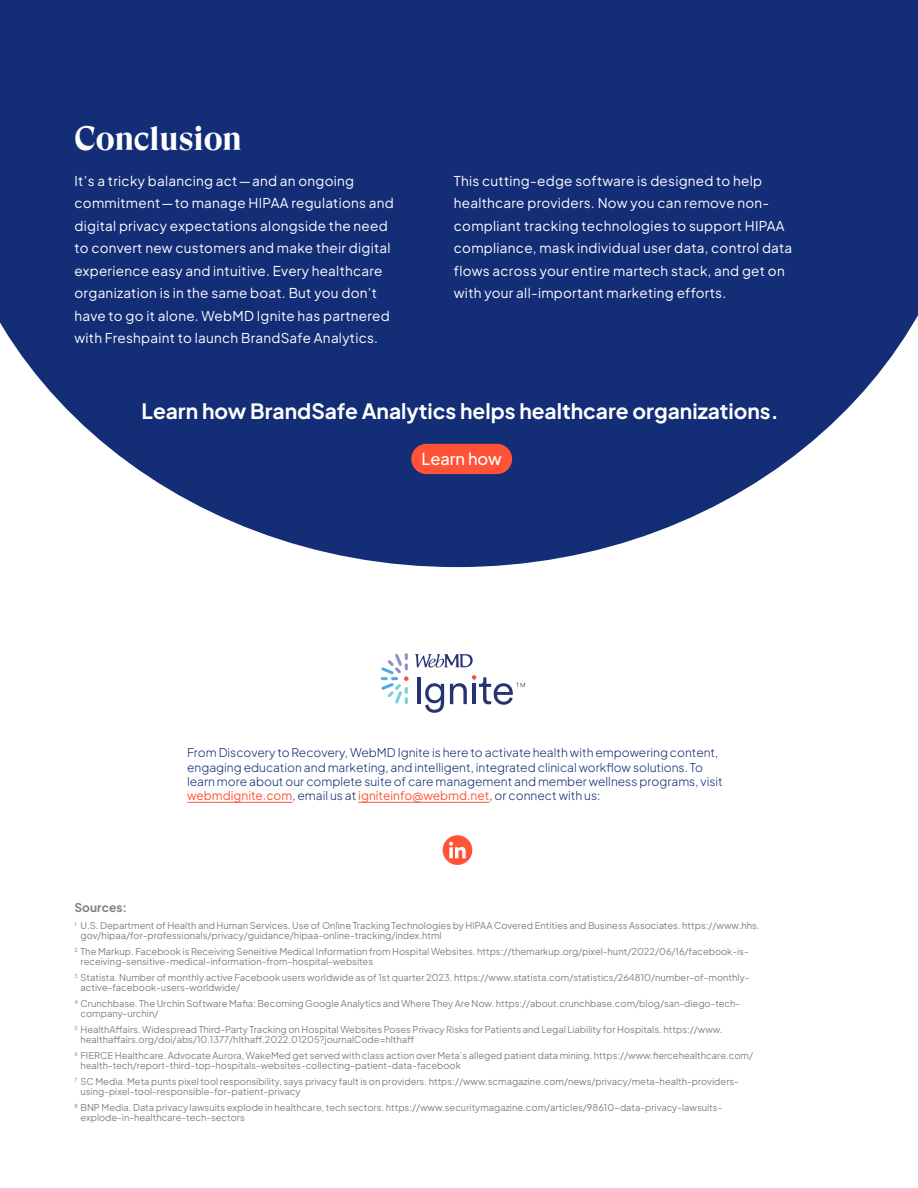
<style>
.page{position:relative;width:918px;height:1188px;background:#fff}
.page>*{position:absolute;margin:0;border:0;box-sizing:border-box;transform-origin:0 0}
.t1{font:700 33px "GT Super Display";color:#fff}
.t2{font:700 21px "Plus Jakarta Sans";color:#fff}
.Body_no_indent_SW{font:500 16.5px "Plus Jakarta Sans";color:#fff}
.Body_no_indent_SW-2{font:13.5px/22.5px "Plus Jakarta Sans";letter-spacing:.02em;color:#fff}
.Footer_text{font:12px/14.4px "Plus Jakarta Sans";color:#132d77}
.references{font:700 12px "Plus Jakarta Sans";color:#808080}
.references-2{font:9.3px/9.8px "Plus Jakarta Sans";color:#808080}
.s1{color:#ff5236}
</style>
<div class="page">
<div style="left:0;top:0;width:918px;height:175px;background:#132d77"></div>
<svg style="left:0;top:175px;width:918px;height:392px;fill:#132d77"></svg>
<hr style="left:187px;top:802px;width:105px;height:1px;background:#ff5236">
<hr style="left:358px;top:802px;width:131px;height:1px;background:#ff5236">
<svg style="left:443px;top:835px;width:29px;height:30px"></svg>
<svg style="left:425px;top:683px;width:19px;height:30px"></svg>
<hr style="left:417px;top:678px;width:3px;height:26px;background:#273474">
<svg style="left:415px;top:654px;width:58px;height:14px"></svg>
<svg style="left:381px;top:653px;width:28px;height:51px"></svg>
<svg style="left:450px;top:675px;width:75px;height:30px"></svg>
<div style="left:411px;top:444px;width:101px;height:30px;background:#ff5236;border-radius:15px"></div>
<h1 class="t1" style="left:75px;top:121px;width:169px">Conclusion</h1>
<p class="Body_no_indent_SW-2" style="left:75px;top:168px;width:321px">It’s a tricky balancing act—and an ongoing commitment— to manage HIPAA regulations and digital privacy expectations alongside the need to convert new customers and make their digital experience easy and intuitive. Every healthcare organization is in the same boat. But you don’t have to go it alone. WebMD Ignite has partnered with Freshpaint to launch BrandSafe Analytics.</p>
<p class="Body_no_indent_SW-2" style="left:454px;top:168px;width:340px">This cutting-edge software is designed to help healthcare providers. Now you can remove non&shy;compliant tracking technologies to support HIPAA compliance, mask individual user data, control data flows across your entire martech stack, and get on with your all-important marketing efforts.</p>
<p class="t2" style="left:142px;top:394px;width:639px">Learn how BrandSafe Analytics helps healthcare organizations.</p>
<p class="Body_no_indent_SW" style="left:422px;top:445px;width:82px">Learn how</p>
<p class="Footer_text" style="left:187px;top:744px;width:537px">From Discovery to Recovery, WebMD Ignite is here to activate health with empowering content, engaging education and marketing, and intelligent, integrated clinical workflow solutions. To learn more about our complete suite of care management and member wellness programs, visit <span class="s1">webmdignite.com</span>, email us at <span class="s1">igniteinfo@webmd.net</span>, or connect with us:</p>
<p class="references" style="left:75px;top:898px;width:54px">Sources:</p>
<p class="references-2" style="left:81px;top:920px;width:681px;text-indent:-6px"><sup>1</sup> U.S. Department of Health and Human Services. Use of Online Tracking Technologies by HIPAA Covered Entities and Business Associates. https://www.hhs. gov/hipaa/for-professionals/privacy/guidance/hipaa-online-tracking/index.html</p>
<p class="references-2" style="left:81px;top:946px;width:670px;text-indent:-6px"><sup>2</sup> The Markup. Facebook is Receiving Seneitive Medical Information from Hospital Websites. https://themarkup.org/pixel-hunt/2022/06/16/facebook-is&shy;receiving-sensitive-medical-information-from-hospital-websites</p>
<p class="references-2" style="left:81px;top:972px;width:670px;text-indent:-6px"><sup>3</sup> Statista. Number of monthly active Facebook users worldwide as of 1st quarter 2023. https://www.statista.com/statistics/264810/number-of-monthly&shy;active-facebook-users-worldwide/</p>
<p class="references-2" style="left:81px;top:998px;width:661px;text-indent:-6px"><sup>4</sup> Crunchbase. The Urchin Software Mafia: Becoming Google Analytics and Where They Are Now. https://about.crunchbase.com/blog/san-diego-tech&shy;company-urchin/</p>
<p class="references-2" style="left:81px;top:1024px;width:644px;text-indent:-6px"><sup>5</sup> HealthAffairs. Widespread Third-Party Tracking on Hospital Websites Poses Privacy Risks for Patients and Legal Liability for Hospitals. https://www. healthaffairs.org/doi/abs/10.1377/hlthaff.2022.01205?journalCode=hlthaff</p>
<p class="references-2" style="left:81px;top:1050px;width:674px;text-indent:-6px"><sup>6</sup> FIERCE Healthcare. Advocate Aurora, WakeMed get served with class action over Meta’s alleged patient data mining. https://www.fiercehealthcare.com/ health-tech/report-third-top-hospitals-websites-collecting-patient-data-facebook</p>
<p class="references-2" style="left:81px;top:1076px;width:660px;text-indent:-6px"><sup>7</sup> SC Media. Meta punts pixel tool responsibility, says privacy fault is on providers. https://www.scmagazine.com/news/privacy/meta-health-providers&shy;using-pixel-tool-responsible-for-patient-privacy</p>
<p class="references-2" style="left:81px;top:1102px;width:643px;text-indent:-6px"><sup>8</sup> BNP Media. Data privacy lawsuits explode in healthcare, tech sectors. https://www.securitymagazine.com/articles/98610-data-privacy-lawsuits&shy;explode-in-healthcare-tech-sectors</p>
</div>
